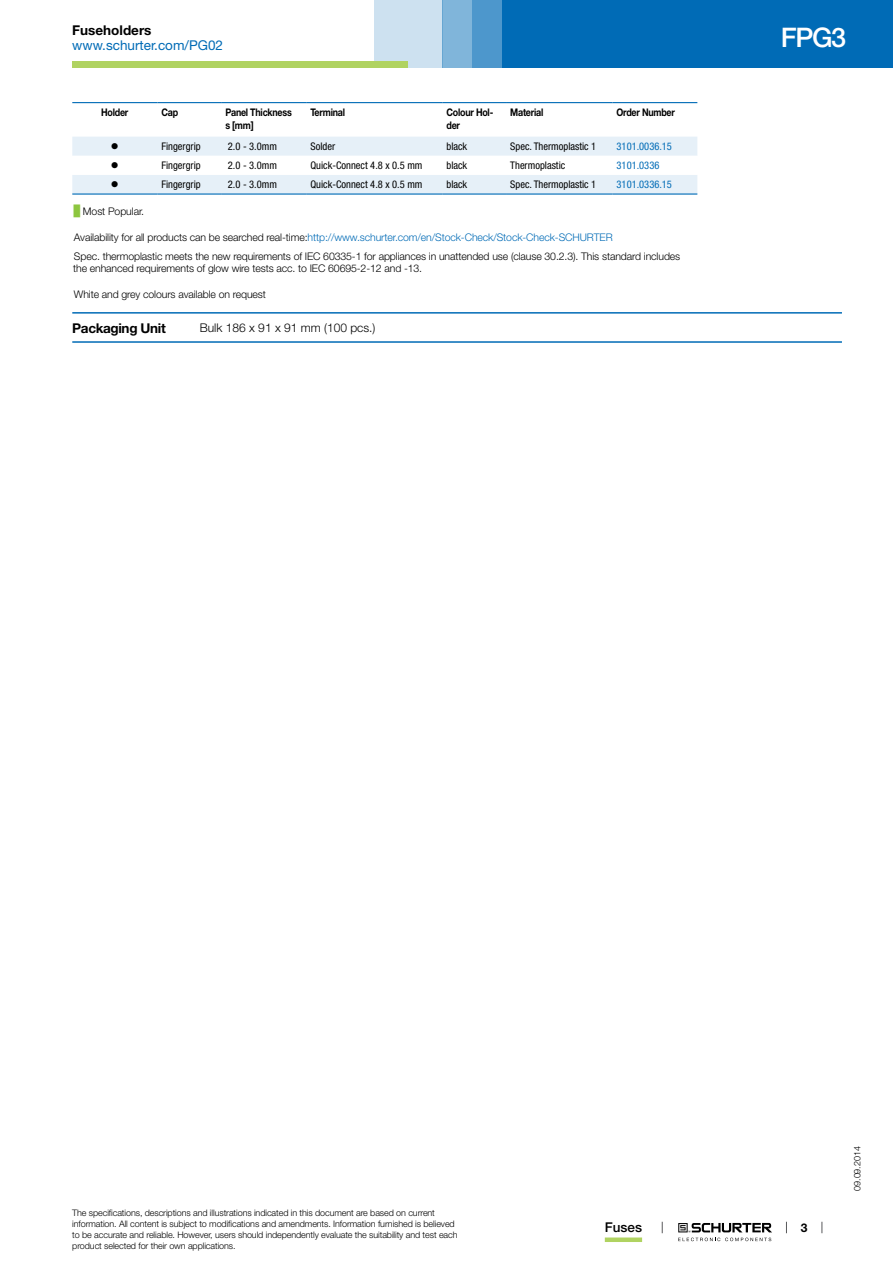
<style>
.page{position:relative;width:893px;height:1263px;background:#fff}
.page>*{position:absolute;margin:0;border:0;box-sizing:border-box;transform-origin:0 0}
.t1{font:500 27px "Helvetica Neue LT";color:#fff}
.t2{font:13.5px "Helvetica Neue LT";color:#006bb6}
.t3{font:700 13.5px "Helvetica Neue LT";letter-spacing:-.025em;color:#000}
.t4{font:700 13.5px "Helvetica Neue LT";color:#000}
.t5{font:500 13.5px "Helvetica Neue LT";color:#000}
.t6{font:300 12px "Helvetica Neue LT";color:#000}
.t7{font:700 12px "Helvetica Neue LT";color:#000}
.t8{font:300 10.5px/18.5px "Helvetica Neue LT";letter-spacing:-.01em;color:#000}
.t9{font:condensed 10.5px "Helvetica Neue LT";color:#000}
.t10{font:700 10.5px/12.6px "Helvetica Neue LT";letter-spacing:-.025em;color:#000;scale:.85 1}
.t11{font:condensed 10.5px "Helvetica Neue LT";color:#006bb6}
.t12{font:10.5px "Wingdings";color:#000}
.t13{font:300 9px/10.8px "Helvetica Neue LT";letter-spacing:-.01em;color:#000}
.s1{font-family:"Arial Unicode MS";font-weight:400;color:#8dc63f}
.s2{color:#006bb6}
</style>
<div class="page">
<svg style="left:678px;top:1223px;width:94px;height:18px"></svg>
<div style="left:502px;top:0;width:391px;height:68px;background:#006bb6"></div>
<div style="left:442px;top:0;width:30px;height:68px;background:#80b5da"></div>
<div style="left:472px;top:0;width:30px;height:68px;background:#4d97cc"></div>
<div style="left:374px;top:0;width:68px;height:68px;background:#cde1f0"></div>
<div style="left:72px;top:62px;width:336px;height:6px;background:#b0d361"></div>
<div style="left:605px;top:1237px;width:37px;height:5px;background:#b0d361"></div>
<svg style="left:72px;top:103px;width:625px;height:53px"></svg>
<div style="left:72px;top:175px;width:625px;height:18px;background:#e6f0f8"></div>
<hr style="left:72px;top:102px;width:85px;height:1px;background:#006bb6">
<hr style="left:157px;top:102px;width:64px;height:1px;background:#006bb6">
<hr style="left:221px;top:102px;width:85px;height:1px;background:#006bb6">
<hr style="left:306px;top:102px;width:136px;height:1px;background:#006bb6">
<hr style="left:442px;top:102px;width:64px;height:1px;background:#006bb6">
<hr style="left:506px;top:102px;width:106px;height:1px;background:#006bb6">
<hr style="left:612px;top:102px;width:85px;height:1px;background:#006bb6">
<hr style="left:72px;top:193px;width:85px;height:2px;background:#006bb6">
<hr style="left:157px;top:193px;width:64px;height:2px;background:#006bb6">
<hr style="left:221px;top:193px;width:85px;height:2px;background:#006bb6">
<hr style="left:306px;top:193px;width:136px;height:2px;background:#006bb6">
<hr style="left:442px;top:193px;width:64px;height:2px;background:#006bb6">
<hr style="left:506px;top:193px;width:106px;height:2px;background:#006bb6">
<hr style="left:612px;top:193px;width:85px;height:2px;background:#006bb6">
<hr style="left:72px;top:312px;width:770px;height:2px;background:#006bb6">
<hr style="left:72px;top:341px;width:770px;height:2px;background:#006bb6">
<p class="t4" style="left:72px;top:22px;width:81px">Fuseholders</p>
<p class="t2" style="left:72px;top:37px;width:152px">www.schurter.com/PG02</p>
<p class="t10" style="left:101px;top:106px;width:34px">Holder</p>
<p class="t10" style="left:162px;top:106px;width:21px">Cap</p>
<p class="t10" style="left:225px;top:106px;width:80px">Panel Thickness s [mm]</p>
<p class="t10" style="left:310px;top:106px;width:42px">Terminal</p>
<p class="t10" style="left:446px;top:106px;width:57px">Colour Hol&shy;der</p>
<p class="t10" style="left:510px;top:106px;width:40px">Material</p>
<p class="t10" style="left:617px;top:106px;width:70px">Order Number</p>
<p class="t12" style="left:111px;top:140px;width:9px">●</p>
<p class="t9" style="left:162px;top:140px;width:41px">Fingergrip</p>
<p class="t9" style="left:228px;top:140px;width:51px">2.0 - 3.0mm</p>
<p class="t9" style="left:310px;top:140px;width:26px">Solder</p>
<p class="t9" style="left:446px;top:140px;width:22px">black</p>
<p class="t9" style="left:510px;top:140px;width:88px">Spec. Thermoplastic 1</p>
<p class="t11" style="left:617px;top:140px;width:57px">3101.0036.15</p>
<p class="t12" style="left:111px;top:160px;width:9px">●</p>
<p class="t9" style="left:162px;top:159px;width:41px">Fingergrip</p>
<p class="t9" style="left:228px;top:159px;width:51px">2.0 - 3.0mm</p>
<p class="t9" style="left:310px;top:159px;width:114px">Quick-Connect 4.8 x 0.5 mm</p>
<p class="t9" style="left:446px;top:159px;width:22px">black</p>
<p class="t9" style="left:510px;top:159px;width:57px">Thermoplastic</p>
<p class="t11" style="left:617px;top:159px;width:44px">3101.0336</p>
<p class="t12" style="left:111px;top:179px;width:9px">●</p>
<p class="t9" style="left:162px;top:178px;width:41px">Fingergrip</p>
<p class="t9" style="left:228px;top:178px;width:51px">2.0 - 3.0mm</p>
<p class="t9" style="left:310px;top:178px;width:114px">Quick-Connect 4.8 x 0.5 mm</p>
<p class="t9" style="left:446px;top:178px;width:22px">black</p>
<p class="t9" style="left:510px;top:178px;width:88px">Spec. Thermoplastic 1</p>
<p class="t11" style="left:617px;top:178px;width:57px">3101.0336.15</p>
<p class="t8" style="left:74px;top:202px;width:72px"><span class="s1">█</span> Most Popular.</p>
<p class="t8" style="left:74px;top:228px;width:608px">Availability for all products can be searched real-time:<span class="s2">http://www.schurter.com/en/Stock-Check/Stock-Check-SCHURTER<br></span>Spec. thermoplastic meets the new requirements of IEC 60335-1 for appliances in unattended use (clause 30.2.3). This standard includes</p>
<p class="t8" style="left:73px;top:259px;width:351px">the enhanced requirements of glow wire tests acc. to IEC 60695-2-12 and -13.</p>
<p class="t8" style="left:74px;top:285px;width:194px">White and grey colours available on request</p>
<p class="t3" style="left:72px;top:319px;width:95px">Packaging Unit</p>
<p class="t6" style="left:200px;top:320px;width:177px">Bulk 186 x 91 x 91 mm (100 pcs.)</p>
<h1 class="t1" style="left:781px;top:21px;width:67px">FPG3</h1>
<p class="t13" style="left:72px;top:1207px;width:387px">The specifications, descriptions and illustrations indicated in this document are based on current information. All content is subject to modifications and amendments. Information furnished is believed to be accurate and reliable. However, users should independently evaluate the suitability and test each product selected for their own applications.</p>
<p class="t5" style="left:605px;top:1219px;width:39px">Fuses</p>
<p class="t7" style="left:801px;top:1220px;width:8px">3</p>
<p class="t13" style="left:852px;top:1191px;width:46px;rotate:-90deg">09.09.2014</p>
</div>
